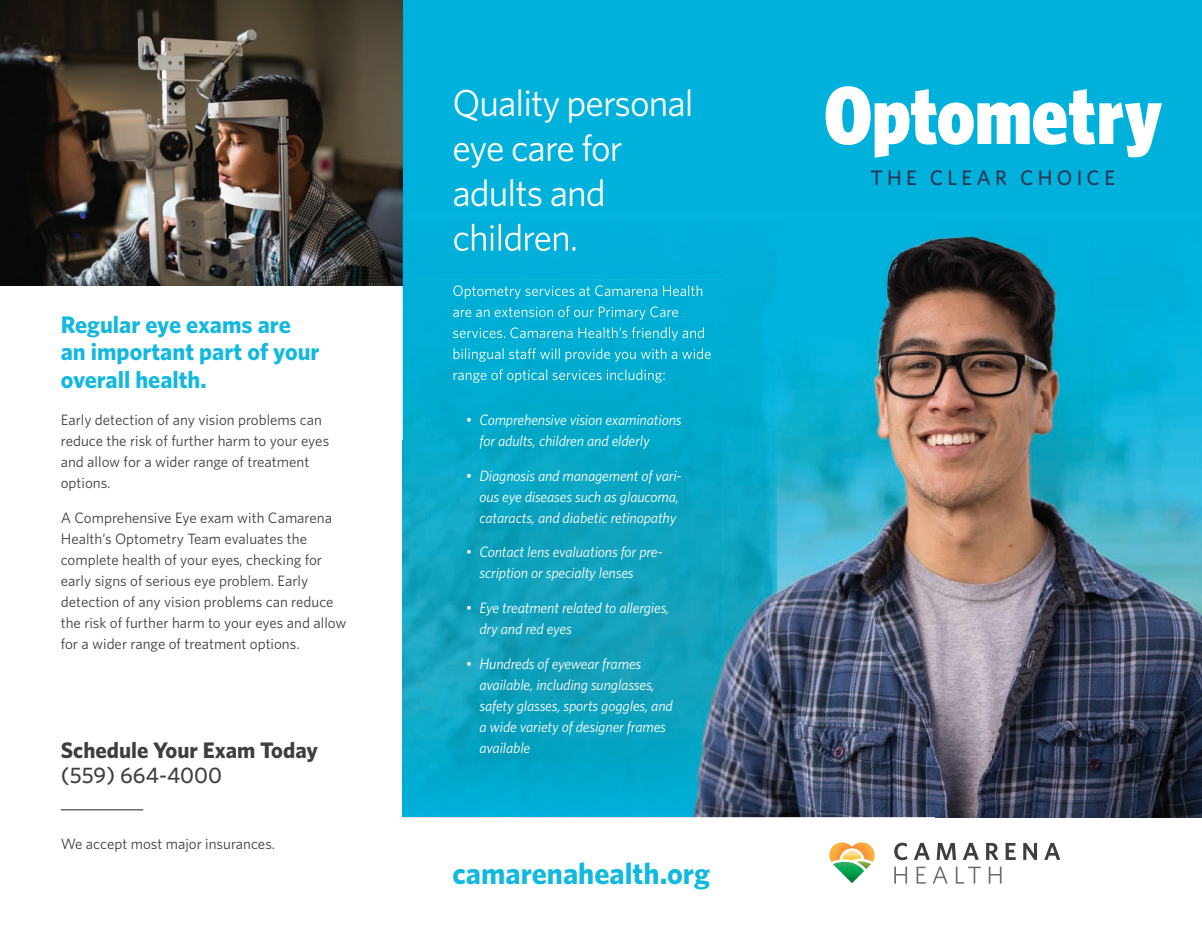
<style>
.page{position:relative;width:1202px;height:932px;background:#fff}
.page>*{position:absolute;margin:0;border:0;box-sizing:border-box;transform-origin:0 0}
.t1{font:900 82.05px "Whitney Condensed";color:#fff}
.t2{font:37.5px/45px "Whitney";letter-spacing:-.025em;color:#fff}
.t3{font:700 30px "Whitney";color:#12b8e0}
.t4{font:700 24px/27px "Whitney";color:#12b8e0}
.t5{font:700 22.5px "Whitney";color:#3e3e3f}
.t6{font:500 22.5px "Whitney";color:#3e3e3f}
.t7{font:500 21px "Whitney";letter-spacing:.2em;color:#2b3756}
.t8{font:15px/21px "Whitney";color:#3e3e3f}
.t9{font:italic 15px/21px "Whitney";letter-spacing:-.01em;color:#fff}
</style>
<div class="page">
<div style="left:403px;top:0;width:799px;height:221px;background:#00b1dc"></div>
<svg style="left:894px;top:842px;width:13px;height:18px"></svg>
<svg style="left:914px;top:842px;width:16px;height:18px"></svg>
<svg style="left:936px;top:843px;width:20px;height:17px"></svg>
<svg style="left:963px;top:842px;width:15px;height:18px"></svg>
<svg style="left:986px;top:843px;width:12px;height:17px"></svg>
<svg style="left:1005px;top:843px;width:10px;height:16px"></svg>
<svg style="left:1023px;top:843px;width:14px;height:16px"></svg>
<svg style="left:1044px;top:842px;width:16px;height:18px"></svg>
<svg style="left:894px;top:866px;width:13px;height:17px"></svg>
<svg style="left:916px;top:866px;width:9px;height:17px"></svg>
<svg style="left:933px;top:866px;width:14px;height:17px"></svg>
<svg style="left:955px;top:866px;width:25px;height:17px"></svg>
<svg style="left:988px;top:866px;width:13px;height:17px"></svg>
<svg style="left:829px;top:842px;width:45px;height:41px"></svg>
<img style="left:0;top:0;width:403px;height:286px">
<div style="left:403px;top:221px;width:266px;height:58px;background:#00b0d9"></div>
<img style="left:669px;top:221px;width:266px;height:99px">
<img style="left:935px;top:221px;width:267px;height:596px">
<img style="left:776px;top:320px;width:159px;height:447px">
<img style="left:776px;top:767px;width:159px;height:50px">
<img style="left:403px;top:279px;width:373px;height:538px">
<img style="left:453px;top:285px;width:250px;height:14px">
<img style="left:453px;top:306px;width:225px;height:14px">
<img style="left:453px;top:327px;width:252px;height:14px">
<img style="left:453px;top:348px;width:258px;height:14px">
<img style="left:453px;top:369px;width:212px;height:14px">
<img style="left:454px;top:224px;width:124px;height:27px">
<hr style="left:61px;top:809px;width:82px;height:1px;background:#231f20">
<h3 class="t4" style="left:61px;top:311px;width:260px">Regular eye exams are an important part of your overall health.</h3>
<p class="t8" style="left:61px;top:409px;width:270px">Early detection of any vision problems can reduce the risk of further harm to your eyes and allow for a wider range of treatment options.</p>
<p class="t8" style="left:61px;top:507px;width:287px">A Comprehensive Eye exam with Camarena Health’s Optometry Team evaluates the complete health of your eyes, checking for early signs of serious eye problem. Early detection of any vision problems can reduce the risk of further harm to your eyes and allow for a wider range of treatment options.</p>
<h3 class="t5" style="left:61px;top:736px;width:259px">Schedule Your Exam Today</h3>
<h3 class="t6" style="left:61px;top:762px;width:163px">(559) 664-4000</h3>
<p class="t8" style="left:61px;top:832px;width:216px">We accept most major insurances.</p>
<h2 class="t2" style="left:452px;top:79px;width:243px">Quality personal eye care for adults and</h2>
<p class="t9" style="left:479px;top:409px;width:204px;text-indent:-14px">• Comprehensive vision examinations for adults, children and elderly</p>
<p class="t9" style="left:479px;top:465px;width:204px;text-indent:-14px">• Diagnosis and management of vari&shy;ous eye diseases such as glaucoma, cataracts, and diabetic retinopathy</p>
<p class="t9" style="left:479px;top:541px;width:185px;text-indent:-14px">• Contact lens evaluations for pre&shy;scription or specialty lenses</p>
<p class="t9" style="left:479px;top:597px;width:192px;text-indent:-14px">• Eye treatment related to allergies, dry and red eyes</p>
<p class="t9" style="left:479px;top:652px;width:195px;text-indent:-14px">• Hundreds of eyewear frames available, including sunglasses, safety glasses, sports goggles, and a wide variety of designer frames available</p>
<h3 class="t3" style="left:452px;top:855px;width:259px">camarenahealth.org</h3>
<h1 class="t1" style="left:824px;top:68px;width:339px">Optometry</h1>
<h3 class="t7" style="left:870px;top:165px;width:246px">THE CLEAR CHOICE</h3>
</div>
